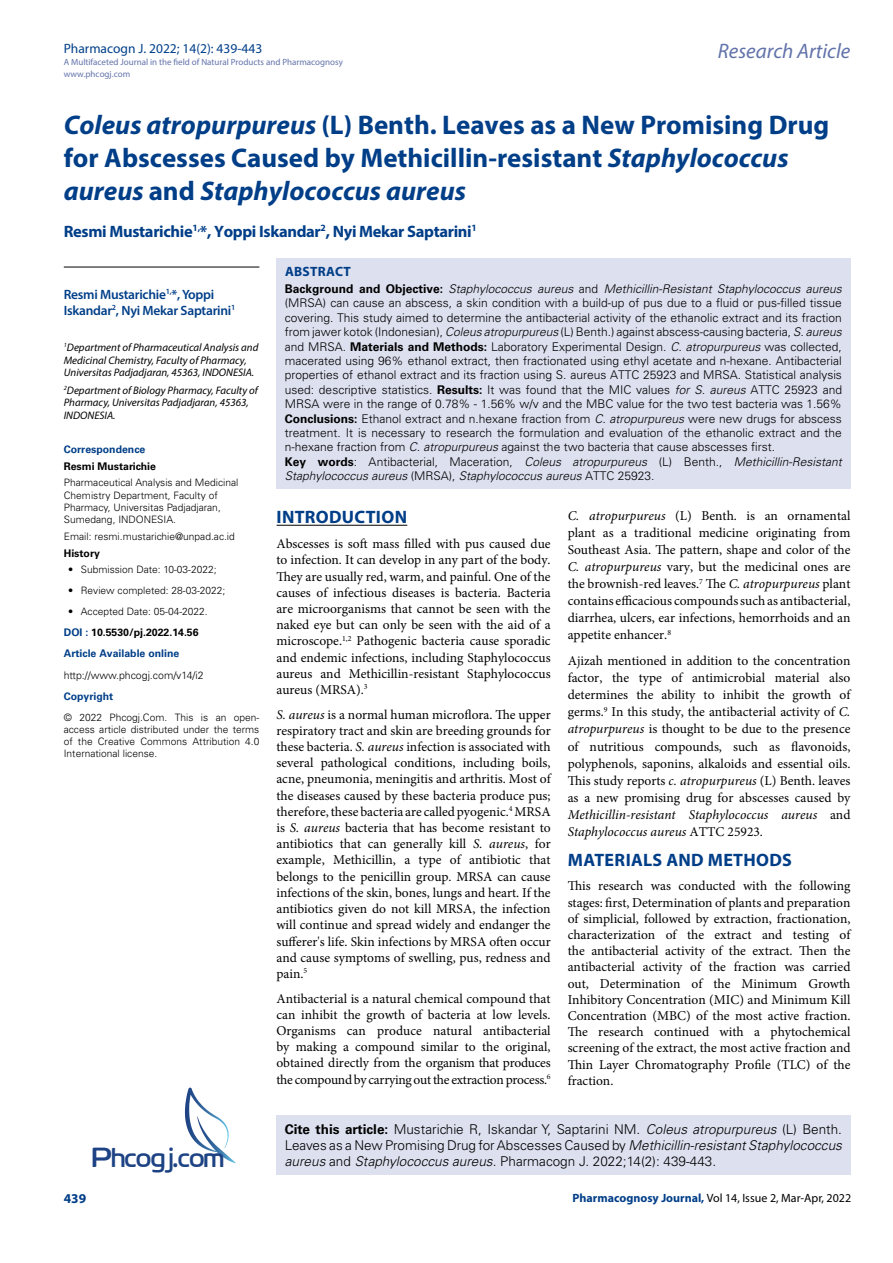
<style>
.page{position:relative;width:893px;height:1263px;background:#fff}
.page>*{position:absolute;margin:0;border:0;box-sizing:border-box;transform-origin:0 0}
.t1{font:27.6px "Cloud World";color:#1e4384}
.t2{font:700 27px/33px "Myriad Pro";color:#003e88}
.t3{font:italic 21px "Myriad Pro";color:#6273aa}
.t4{font:700 18px "Myriad Pro";letter-spacing:.02em;color:#003e88}
.t5{font:700 16.5px "Myriad Pro";letter-spacing:-.02em;color:#003e88}
.t6{font:13.5px/16.2px "Minion Pro";color:#000;text-align:justify}
.t7{font:300 13.5px/16.2px "Univers LT Std";color:#000}
.t8{font:600 13.5px/16.2px "Myriad Pro";letter-spacing:-.02em;color:#003e88}
.t9{font:13.5px "Myriad Pro";color:#003f89}
.t10{font:700 13.5px "Myriad Pro";letter-spacing:.02em;color:#003e88}
.t11{font:300 12px/14.4px "Univers LT Std";color:#000}
.t12{font:12px "Myriad Pro";color:#000}
.t13{font:italic 10.8px/12.9px "Myriad Pro";color:#000}
.t14{font:700 10.5px/21.1px "Univers LT Std";color:#003e88}
.t15{font:300 10.5px "Univers LT Std";color:#000}
.t16{font:700 10.5px "Univers LT Std";color:#000}
.t17{font:300 10.2px/12.3px "Univers LT Std";color:#000}
.t18{font:9px/12px "Myriad Pro";color:#6273aa}
.s1{font-style:italic}
.s2{color:#000}
.s3{font-weight:700}
.s4{font-weight:700;color:#003e88}
</style>
<div class="page">
<div style="left:276px;top:1115px;width:574px;height:60px;background:#dde0ef"></div>
<svg style="left:185px;top:1087px;width:51px;height:76px"></svg>
<hr style="left:277px;top:525px;width:130px;height:1px;background:#000">
<div style="left:276px;top:258px;width:574px;height:231px;background:#dde0ef"></div>
<hr style="left:64px;top:267px;width:195px;height:1px;background:#000">
<p class="t9" style="left:64px;top:40px;width:200px">Pharmacogn J. 2022; 14(2): 439-443</p>
<p class="t18" style="left:64px;top:55px;width:281px">A Multifaceted Journal in the field of Natural Products and Pharmacognosy www.phcogj.com</p>
<h3 class="t3" style="left:718px;top:38px;width:134px">Research Article</h3>
<h2 class="t2" style="left:64px;top:108px;width:767px"><span class="s1">Coleus atropurpureus</span> (L) Benth. Leaves as a New Promising Drug for Abscesses Caused by Methicillin-resistant <span class="s1">Staphylococcus aureus</span> and <span class="s1">Staphylococcus aureus</span></h2>
<p class="t5" style="left:64px;top:220px;width:414px">Resmi Mustarichie<sup>1,</sup>*, Yoppi Iskandar<sup>2</sup>, Nyi Mekar Saptarini<sup>1</sup></p>
<p class="t8" style="left:64px;top:286px;width:173px">Resmi Mustarichie<sup>1,</sup>*, Yoppi<br>Iskandar<sup>2</sup>, Nyi Mekar Saptarini<sup>1</sup></p>
<p class="t13" style="left:64px;top:340px;width:196px"><sup>1</sup>Department of Pharmaceutical Analysis and<br>Medicinal Chemistry, Faculty of Pharmacy,<br>Universitas Padjadjaran, 45363, INDONESIA.</p>
<p class="t13" style="left:64px;top:383px;width:196px"><sup>2</sup>Department of Biology Pharmacy, Faculty of<br>Pharmacy, Universitas Padjadjaran, 45363,<br>INDONESIA.</p>
<p class="t14" style="left:64px;top:439px;width:83px">Correspondence</p>
<p class="t16" style="left:64px;top:460px;width:94px">Resmi Mustarichie</p>
<p class="t17" style="left:64px;top:477px;width:176px">Pharmaceutical Analysis and Medicinal Chemistry Department, Faculty of Pharmacy, Universitas Padjadjaran, Sumedang, INDONESIA.</p>
<p class="t17" style="left:64px;top:530px;width:173px">Email: resmi.mustarichie@unpad.ac.id</p>
<p class="t16" style="left:64px;top:547px;width:38px">History</p>
<p class="t17" style="left:68px;top:564px;width:150px">• Submission Date: 10-03-2022;</p>
<p class="t17" style="left:68px;top:584px;width:159px">• Review completed: 28-03-2022;</p>
<p class="t17" style="left:68px;top:605px;width:141px">• Accepted Date: 05-04-2022.</p>
<p class="t14" style="left:64px;top:622px;width:136px">DOI : <span class="s2">10.5530/pj.2022.14.56<br></span>Article Available online</p>
<p class="t15" style="left:64px;top:668px;width:141px">http://www.phcogj.com/v14/i2</p>
<p class="t14" style="left:64px;top:685px;width:51px">Copyright</p>
<p class="t17" style="left:64px;top:711px;width:197px;text-align:justify">© 2022 Phcogj.Com. This is an open&shy;access article distributed under the terms of the Creative Commons Attribution 4.0<br>International license.</p>
<p class="t10" style="left:285px;top:263px;width:67px">ABSTRACT</p>
<p class="t11" style="left:285px;top:281px;width:559px"><span class="s3">Background and Objective:</span> <span class="s1">Staphylococcus aureus</span> and <span class="s1">Methicillin-Resistant Staphylococcus aureus </span>(MRSA) can cause an abscess, a skin condition with a build-up of pus due to a fluid or pus-filled tissue covering. This study aimed to determine the antibacterial activity of the ethanolic extract and its fraction from jawer kotok (Indonesian), <span class="s1">Coleus atropurpureus</span> (L) Benth.) against abscess-causing bacteria, <span class="s1">S. aureus </span>and MRSA. <span class="s3">Materials and Methods:</span> Laboratory Experimental Design. <span class="s1">C. atropurpureus</span> was collected, macerated using 96% ethanol extract, then fractionated using ethyl acetate and n-hexane. Antibacterial properties of ethanol extract and its fraction using S. aureus ATTC 25923 and MRSA. Statistical analysis used: descriptive statistics. <span class="s3">Results:</span> It was found that the MIC values <span class="s1">for S. aureus</span> ATTC 25923 and MRSA were in the range of 0.78% - 1.56% w/v and the MBC value for the two test bacteria was 1.56% <span class="s3">Conclusions:</span> Ethanol extract and n.hexane fraction from <span class="s1">C. atropurpureus</span> were new drugs for abscess treatment. It is necessary to research the formulation and evaluation of the ethanolic extract and the n-hexane fraction from <span class="s1">C. atropurpureus</span> against the two bacteria that cause abscesses first.<br><span class="s3">Key words</span>: Antibacterial, Maceration, <span class="s1">Coleus atropurpureus</span> (L) Benth., <span class="s1">Methicillin-Resistant Staphylococcus aureus</span> (MRSA), <span class="s1">Staphylococcus aureus</span> ATTC 25923.</p>
<h3 class="t4" style="left:277px;top:506px;width:132px">INTRODUCTION</h3>
<p class="t6" style="left:276px;top:536px;width:276px">Abscesses is soft mass filled with pus caused due to infection. It can develop in any part of the body.<br>They are usually red, warm, and painful. One of the causes of infectious diseases is bacteria. Bacteria are microorganisms that cannot be seen with the naked eye but can only be seen with the aid of a microscope.<sup>1,2</sup> Pathogenic bacteria cause sporadic and endemic infections, including Staphylococcus aureus and Methicillin-resistant Staphylococcus aureus (MRSA).<sup>3</sup></p>
<p class="t6" style="left:276px;top:706px;width:276px"><span class="s1">S. aureus</span> is a normal human microflora. The upper respiratory tract and skin are breeding grounds for these bacteria. <span class="s1">S. aureus</span> infection is associated with several pathological conditions, including boils, acne, pneumonia, meningitis and arthritis. Most of the diseases caused by these bacteria produce pus; therefore, these bacteria are called pyogenic.<sup>4</sup> MRSA is <span class="s1">S. aureus</span> bacteria that has become resistant to antibiotics that can generally kill <span class="s1">S. aureus</span>, for example, Methicillin, a type of antibiotic that belongs to the penicillin group. MRSA can cause infections of the skin, bones, lungs and heart. If the antibiotics given do not kill MRSA, the infection will continue and spread widely and endanger the sufferer's life. Skin infections by MRSA often occur and cause symptoms of swelling, pus, redness and pain.<sup>5</sup></p>
<p class="t6" style="left:276px;top:990px;width:276px">Antibacterial is a natural chemical compound that can inhibit the growth of bacteria at low levels.<br>Organisms can produce natural antibacterial by making a compound similar to the original, obtained directly from the organism that produces the compound by carrying out the extraction process.<sup>6</sup></p>
<p class="t6" style="left:568px;top:507px;width:284px;line-height:17.1px"><span class="s1">C. atropurpureus</span> (L) Benth. is an ornamental plant as a traditional medicine originating from Southeast Asia. The pattern, shape and color of the <span class="s1">C. atropurpureus</span> vary, but the medicinal ones are the brownish-red leaves.<sup>7</sup> The <span class="s1">C. atropurpureus</span> plant contains efficacious compounds such as antibacterial, diarrhea, ulcers, ear infections, hemorrhoids and an appetite enhancer.<sup>8</sup></p>
<p class="t6" style="left:568px;top:652px;width:284px;line-height:17.1px">Ajizah mentioned in addition to the concentration factor, the type of antimicrobial material also determines the ability to inhibit the growth of germs.<sup>9</sup> In this study, the antibacterial activity of <span class="s1">C. atropurpureus</span> is thought to be due to the presence of nutritious compounds, such as flavonoids, polyphenols, saponins, alkaloids and essential oils.<br>This study reports <span class="s1">c. atropurpureus</span> (L) Benth. leaves as a new promising drug for abscesses caused by <span class="s1">Methicillin-resistant Staphylococcus aureus</span> and <span class="s1">Staphylococcus aureus</span> ATTC 25923.</p>
<h3 class="t4" style="left:568px;top:848px;width:226px">MATERIALS AND METHODS</h3>
<p class="t6" style="left:568px;top:878px;width:284px">This research was conducted with the following stages: first, Determination of plants and preparation of simplicial, followed by extraction, fractionation, characterization of the extract and testing of the antibacterial activity of the extract. Then the antibacterial activity of the fraction was carried out, Determination of the Minimum Growth Inhibitory Concentration (MIC) and Minimum Kill Concentration (MBC) of the most active fraction.<br>The research continued with a phytochemical screening of the extract, the most active fraction and Thin Layer Chromatography Profile (TLC) of the fraction.</p>
<p class="t7" style="left:285px;top:1121px;width:559px"><span class="s3">Cite this article:</span> Mustarichie R, Iskandar Y, Saptarini NM. <span class="s1">Coleus atropurpureus</span> (L) Benth.<br>Leaves as a New Promising Drug for Abscesses Caused by <span class="s1">Methicillin-resistant Staphylococcus</span></p>
<h1 class="t1" style="left:92px;top:1136px;width:134px">Phcogj.com</h1>
<p class="t7" style="left:285px;top:1153px;width:433px"><span class="s1">aureus</span> and <span class="s1">Staphylococcus aureus</span>. Pharmacogn J. 2022;14(2): 439-443.</p>
<p class="t12" style="left:573px;top:1190px;width:280px"><span class="s4">Pharmacognosy Journal,</span> Vol 14, Issue 2, Mar-Apr, 2022</p>
<p class="t10" style="left:64px;top:1190px;width:24px">439</p>
</div>
